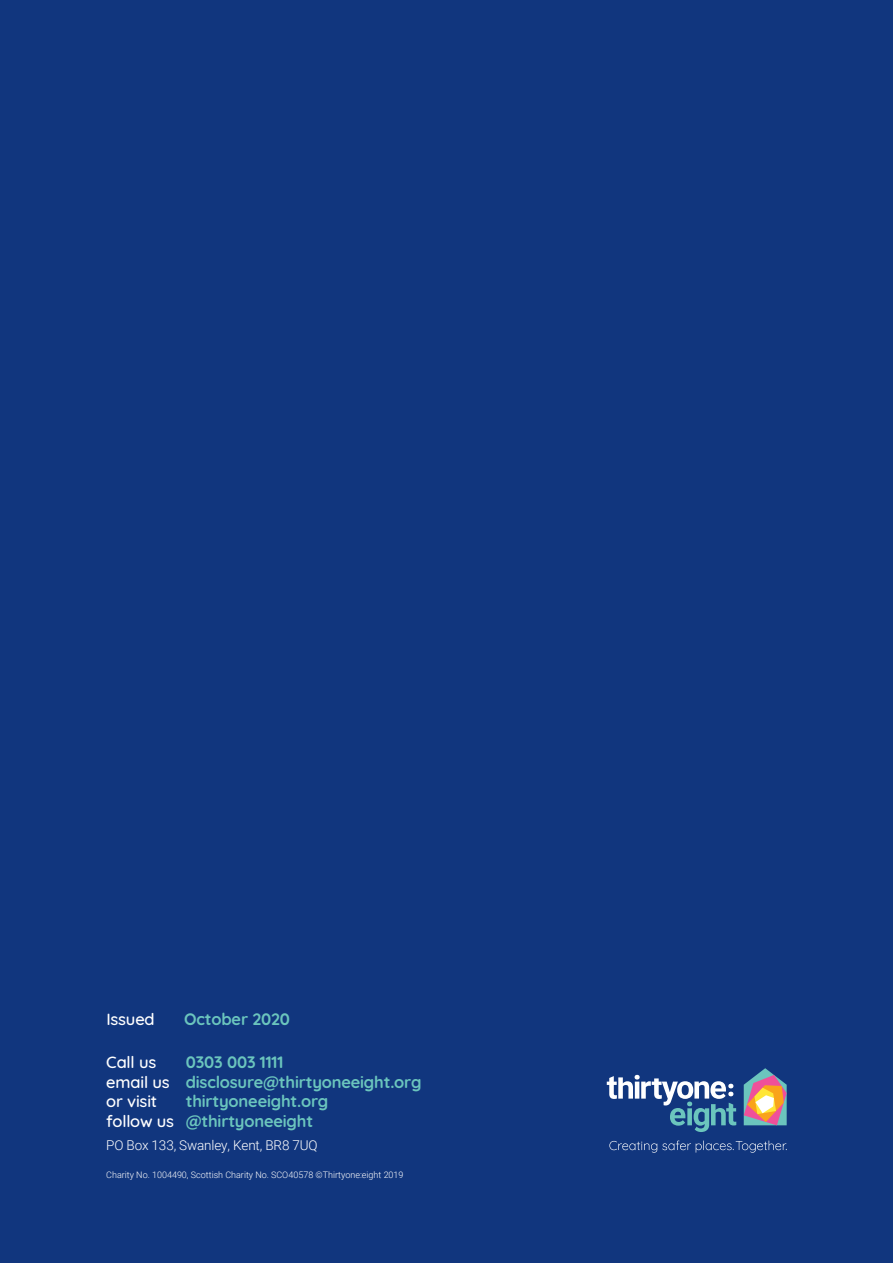
<style>
.page{position:relative;width:893px;height:1263px;background:#11367e}
.page>*{position:absolute;margin:0;border:0;box-sizing:border-box;transform-origin:0 0}
.t1{font:700 16.5px/19.5px "Quicksand";letter-spacing:-.01em;color:#6bc5bd}
.t2{font:500 16.5px "Quicksand";letter-spacing:-.01em;color:#fff}
.t3{font:300 13.5px "Roboto";letter-spacing:-.01em;color:#fff}
.t4{font:300 9px "Roboto";color:#fff}
.s1{font-weight:500;color:#fff}
</style>
<div class="page">
<svg style="left:609px;top:1140px;width:178px;height:13px"></svg>
<svg style="left:607px;top:1075px;width:129px;height:57px"></svg>
<svg style="left:744px;top:1068px;width:43px;height:57px;background:#ad9489"></svg>
<p class="t2" style="left:106px;top:1006px;width:50px">Issued</p>
<p class="t1" style="left:184px;top:1008px;width:107px">October 2020</p>
<p class="t2" style="left:106px;top:1049px;width:52px">Call us</p>
<p class="t1" style="left:106px;top:1051px;width:317px;text-indent:79px">0303 003 1111<br><span class="s1">email us</span> disclosure@thirtyoneeight.org <span class="s1">or visit</span></p>
<p class="t1" style="left:106px;top:1090px;width:223px;text-indent:79px">thirtyoneeight.org <span class="s1">follow us</span> @thirtyoneeight</p>
<p class="t3" style="left:106px;top:1136px;width:213px">PO Box 133, Swanley, Kent, BR8 7UQ</p>
<p class="t4" style="left:106px;top:1168px;width:299px">Charity No. 1004490, Scottish Charity No. SCO40578 ©Thirtyone:eight 2019</p>
</div>
